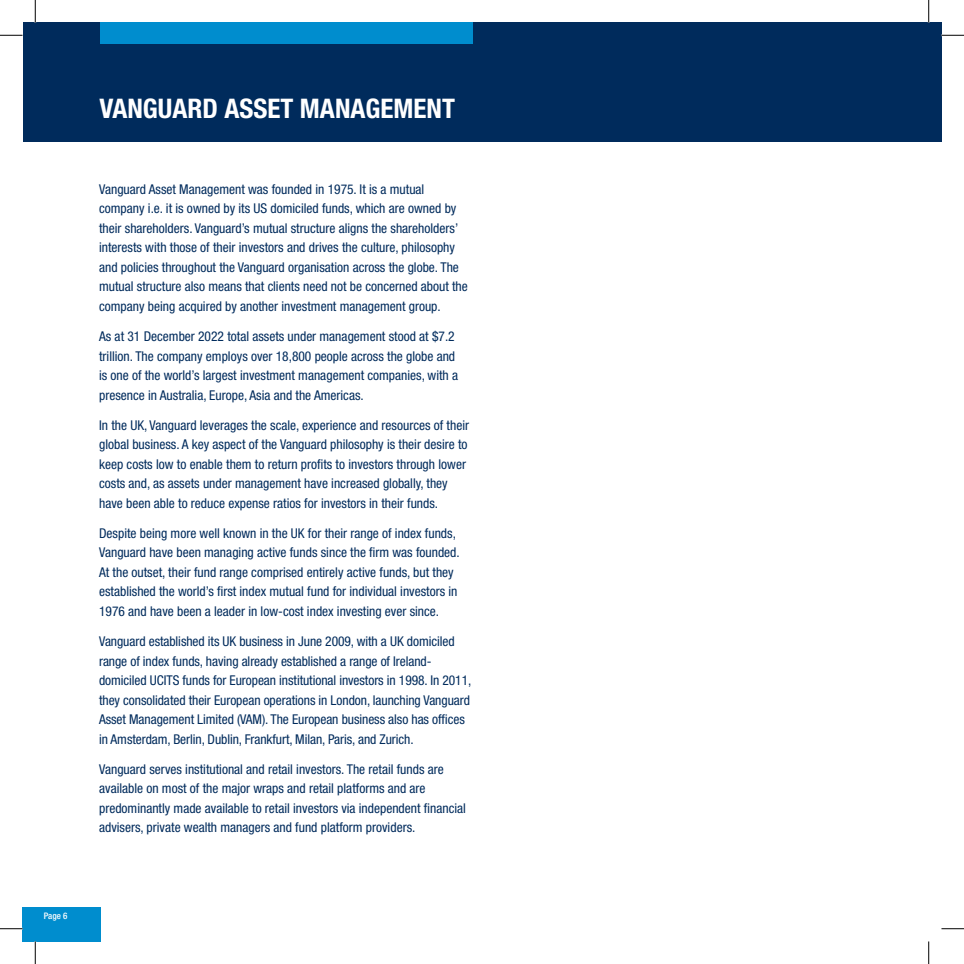
<style>
.page{position:relative;width:964px;height:964px;background:#fff}
.page>*{position:absolute;margin:0;border:0;box-sizing:border-box;transform-origin:0 0}
.t1{font:700 condensed 27px "Helvetica Neue LT Std";color:#fff}
.t2{font:condensed 13.5px/19.5px "Helvetica Neue LT Std";color:#002b5c}
.t3{font:500 condensed 9px "Helvetica Neue LT Std";color:#fff}
</style>
<div class="page">
<div style="left:22px;top:23px;width:919px;height:119px;background:#002b5c"></div>
<div style="left:100px;top:22px;width:373px;height:22px;background:#008dce"></div>
<div style="left:22px;top:906px;width:78px;height:35px;background:#008dce"></div>
<svg style="left:0;top:35px;width:22px;height:1px"></svg>
<svg style="left:941px;top:35px;width:22px;height:1px"></svg>
<svg style="left:0;top:928px;width:22px;height:1px"></svg>
<svg style="left:941px;top:928px;width:22px;height:1px"></svg>
<svg style="left:35px;top:0;width:1px;height:22px"></svg>
<svg style="left:35px;top:941px;width:1px;height:22px"></svg>
<svg style="left:928px;top:0;width:1px;height:22px"></svg>
<svg style="left:928px;top:941px;width:1px;height:22px"></svg>
<p class="t3" style="left:44px;top:910px;width:25px">Page 6</p>
<h1 class="t1" style="left:99px;top:92px;width:357px">VANGUARD ASSET MANAGEMENT</h1>
<p class="t2" style="left:99px;top:179px;width:370px">Vanguard Asset Management was founded in 1975. It is a mutual company i.e. it is owned by its US domiciled funds, which are owned by their shareholders. Vanguard’s mutual structure aligns the shareholders’ interests with those of their investors and drives the culture, philosophy and policies throughout the Vanguard organisation across the globe. The mutual structure also means that clients need not be concerned about the company being acquired by another investment management group.</p>
<p class="t2" style="left:99px;top:326px;width:360px">As at 31 December 2022 total assets under management stood at $7.2 trillion. The company employs over 18,800 people across the globe and is one of the world’s largest investment management companies, with a presence in Australia, Europe, Asia and the Americas.</p>
<p class="t2" style="left:99px;top:415px;width:371px">In the UK, Vanguard leverages the scale, experience and resources of their global business. A key aspect of the Vanguard philosophy is their desire to keep costs low to enable them to return profits to investors through lower costs and, as assets under management have increased globally, they have been able to reduce expense ratios for investors in their funds.</p>
<p class="t2" style="left:99px;top:523px;width:362px">Despite being more well known in the UK for their range of index funds, Vanguard have been managing active funds since the firm was founded.<br>At the outset, their fund range comprised entirely active funds, but they established the world’s first index mutual fund for individual investors in 1976 and have been a leader in low-cost index investing ever since.</p>
<p class="t2" style="left:99px;top:631px;width:374px">Vanguard established its UK business in June 2009, with a UK domiciled range of index funds, having already established a range of Ireland&shy;domiciled UCITS funds for European institutional investors in 1998. In 2011, they consolidated their European operations in London, launching Vanguard Asset Management Limited (VAM). The European business also has offices in Amsterdam, Berlin, Dublin, Frankfurt, Milan, Paris, and Zurich.</p>
<p class="t2" style="left:99px;top:759px;width:368px">Vanguard serves institutional and retail investors. The retail funds are available on most of the major wraps and retail platforms and are predominantly made available to retail investors via independent financial advisers, private wealth managers and fund platform providers.</p>
</div>
